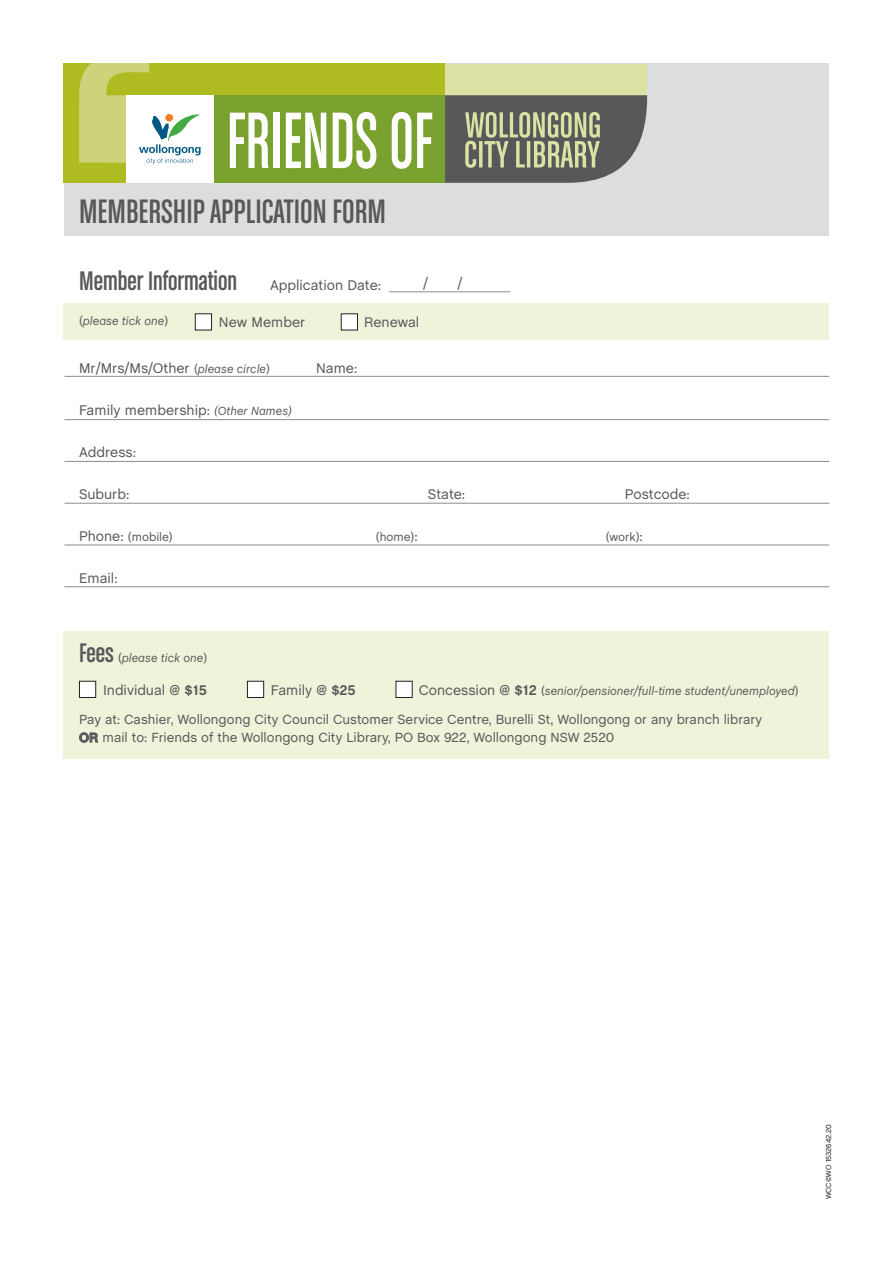
<style>
.page{position:relative;width:893px;height:1263px;background:#fff}
.page>*{position:absolute;margin:0;border:0;box-sizing:border-box;transform-origin:0 0}
.t1{font:85.05px "Chalet Comprime Cologne Sixty";color:#fff;scale:.83 1}
.t2{font:36px "Chalet Comprime Cologne Sixty";color:#57585a}
.t3{font:28.5px "Chalet Comprime Cologne Sixty";color:#57585a}
.t4{font:14.25px "Chalet";color:#57585a}
.t5{font:13.5px "Chalet";color:#57585a}
.t6{font:italic 12px "Chalet";color:#57585a}
.t7{font:12px "Chalet";color:#57585a}
.t8{font:7.5px "Chalet";color:#231f20}
.s1{font-style:normal}
.s2{font-size:12px}
.s3{font-style:italic;font-size:12px}
.s4{font-size:14.25px}
.s5{font-weight:700}
.s6{font-style:normal;font-size:14.25px}
.s7{font-weight:700;font-style:normal;font-size:14.25px}
</style>
<div class="page">
<div style="left:65px;top:64px;width:764px;height:172px;background:#dcdddf"></div>
<div style="left:64px;top:631px;width:765px;height:128px;background:#f0f3da"></div>
<div style="left:79px;top:681px;width:17px;height:16px;background:#fff"></div>
<div style="left:79px;top:681px;width:17px;height:17px;border:1px solid #231f20"></div>
<div style="left:247px;top:681px;width:17px;height:16px;background:#fff"></div>
<div style="left:247px;top:681px;width:17px;height:17px;border:1px solid #231f20"></div>
<div style="left:396px;top:681px;width:16px;height:16px;background:#fff"></div>
<div style="left:396px;top:681px;width:17px;height:17px;border:1px solid #231f20"></div>
<div style="left:64px;top:303px;width:765px;height:36px;background:#f0f3da"></div>
<div style="left:195px;top:314px;width:17px;height:16px;background:#fff"></div>
<div style="left:195px;top:313px;width:17px;height:17px;border:1px solid #231f20"></div>
<div style="left:341px;top:314px;width:16px;height:16px;background:#fff"></div>
<div style="left:341px;top:313px;width:17px;height:17px;border:1px solid #231f20"></div>
<hr style="left:65px;top:376px;width:764px;height:1px;background:#8a8c8f">
<hr style="left:65px;top:461px;width:764px;height:1px;background:#8a8c8f">
<hr style="left:65px;top:545px;width:764px;height:1px;background:#8a8c8f">
<hr style="left:65px;top:419px;width:764px;height:1px;background:#8a8c8f">
<hr style="left:65px;top:503px;width:764px;height:1px;background:#8a8c8f">
<hr style="left:65px;top:586px;width:764px;height:1px;background:#8a8c8f">
<hr style="left:389px;top:291px;width:121px;height:1px;background:#8a8c8f">
<div style="left:445px;top:64px;width:202px;height:47px;background:#dce1a4"></div>
<div style="left:64px;top:64px;width:381px;height:119px;background:#aebc21"></div>
<svg style="left:445px;top:95px;width:202px;height:88px;background:#797a70"></svg>
<div style="left:213px;top:95px;width:232px;height:88px;background:#78a22d"></div>
<div style="left:126px;top:95px;width:87px;height:88px;background:#fff"></div>
<svg style="left:79px;top:64px;width:122px;height:100px"></svg>
<p class="t1" style="left:227px;top:94px;width:250px">FRIENDS OF</p>
<p class="t2" style="left:79px;top:192px;width:308px">MEMBERSHIP APPLICATION FORM</p>
<p class="t3" style="left:79px;top:265px;width:160px">Member Information</p>
<p class="t4" style="left:270px;top:276px;width:113px">Application Date:</p>
<p class="t4" style="left:423px;top:275px;width:7px">/</p>
<p class="t4" style="left:457px;top:275px;width:7px">/</p>
<p class="t6" style="left:79px;top:314px;width:91px"><span class="s1">(</span>please tick one<span class="s1">)</span></p>
<p class="t4" style="left:219px;top:314px;width:88px">New Member</p>
<p class="t4" style="left:364px;top:314px;width:57px">Renewal</p>
<p class="t4" style="left:79px;top:360px;width:192px">Mr/Mrs/Ms/Other <span class="s2">(</span><span class="s3">please circle</span><span class="s2">)</span></p>
<p class="t4" style="left:316px;top:360px;width:43px">Name:</p>
<p class="t4" style="left:79px;top:402px;width:214px">Family membership: <span class="s3">(Other Names)</span></p>
<p class="t4" style="left:79px;top:444px;width:58px">Address:</p>
<p class="t4" style="left:79px;top:486px;width:52px">Suburb:</p>
<p class="t4" style="left:428px;top:486px;width:39px">State:</p>
<p class="t4" style="left:625px;top:486px;width:66px">Postcode:</p>
<p class="t7" style="left:79px;top:530px;width:95px"><span class="s4">Phone:</span> (mobile)</p>
<p class="t7" style="left:376px;top:530px;width:43px">(home)<span class="s4">:</span></p>
<p class="t7" style="left:606px;top:530px;width:39px">(work)<span class="s4">:</span></p>
<p class="t4" style="left:79px;top:570px;width:40px">Email:</p>
<p class="t3" style="left:79px;top:637px;width:36px">Fees</p>
<p class="t6" style="left:118px;top:651px;width:91px"><span class="s1">(</span>please tick one<span class="s1">)</span></p>
<p class="t4" style="left:103px;top:681px;width:105px">Individual @ <span class="s5">$15</span></p>
<p class="t4" style="left:271px;top:681px;width:86px">Family @ <span class="s5">$25</span></p>
<p class="t6" style="left:419px;top:683px;width:381px"><span class="s6">Concession @</span> <span class="s7">$12</span> <span class="s1">(</span>senior/pensioner/full-time student/unemployed<span class="s1">)</span></p>
<p class="t5" style="left:79px;top:711px;width:685px">Pay at: Cashier, Wollongong City Council Customer Service Centre, Burelli St, Wollongong or any branch library</p>
<p class="t5" style="left:79px;top:729px;width:537px"><span class="s5">OR</span> mail to: Friends of the Wollongong City Library, PO Box 922, Wollongong NSW 2520</p>
<p class="t8" style="left:824px;top:1199px;width:77px;rotate:-90deg">WCC©WO 1532642.20</p>
</div>
